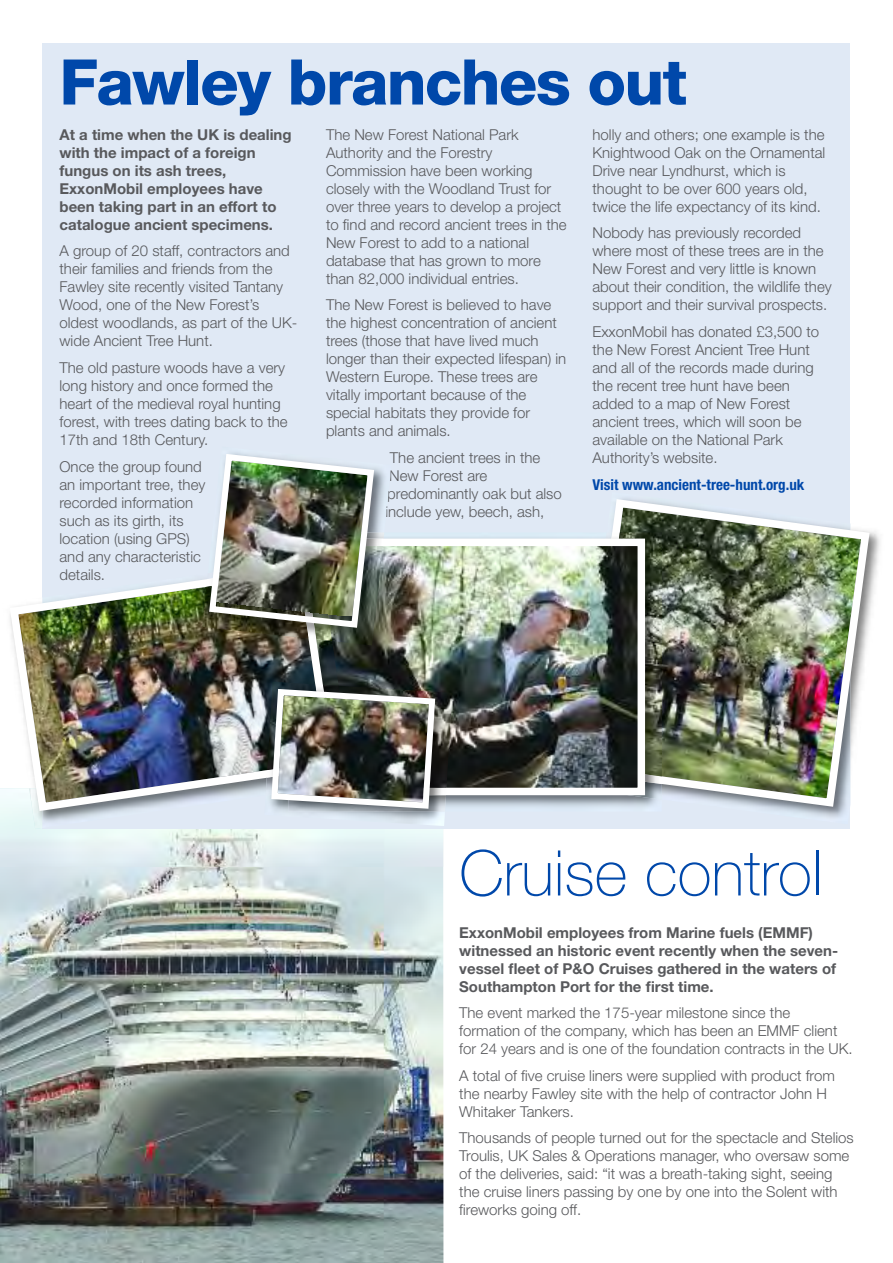
<style>
.page{position:relative;width:893px;height:1263px;background:#fff}
.page>*{position:absolute;margin:0;border:0;box-sizing:border-box;transform-origin:0 0}
.t1{font:800 63px "Helvetica Neue LT Std";letter-spacing:-.025em;color:#0048aa}
.t2{font:100 63px "Helvetica Neue LT Std";color:#0048aa}
.t3{font:300 15px/18px "Helvetica Neue LT Std";color:#58595c}
.t4{font:700 15px/18px "Helvetica Neue LT Std";color:#58595c}
.t5{font:700 condensed 15px "Helvetica Neue LT Std";color:#0048aa}
</style>
<div class="page">
<img style="left:0;top:867px;width:443px;height:396px">
<img style="left:0;top:788px;width:443px;height:79px">
<div style="left:43px;top:43px;width:807px;height:785px;background:#e0e9f5"></div>
<img style="left:874px;top:531px;width:6px;height:58px">
<img style="left:612px;top:498px;width:262px;height:313px">
<img style="left:392px;top:537px;width:270px;height:274px">
<img style="left:573px;top:537px;width:89px;height:263px">
<img style="left:588px;top:532px;width:74px;height:244px">
<img style="left:339px;top:548px;width:297px;height:238px">
<div style="left:295px;top:539px;width:350px;height:256px;border:8px solid #fff"></div>
<img style="left:28px;top:815px;width:15px;height:14px">
<img style="left:6px;top:560px;width:333px;height:255px">
<img style="left:377px;top:469px;width:15px;height:104px">
<img style="left:377px;top:539px;width:7px;height:22px">
<img style="left:302px;top:546px;width:81px;height:99px">
<img style="left:302px;top:631px;width:30px;height:10px">
<img style="left:206px;top:631px;width:110px;height:8px">
<img style="left:202px;top:573px;width:106px;height:65px">
<img style="left:206px;top:453px;width:171px;height:178px">
<img style="left:264px;top:792px;width:181px;height:34px">
<img style="left:438px;top:795px;width:8px;height:16px">
<img style="left:438px;top:788px;width:8px;height:7px">
<img style="left:438px;top:686px;width:14px;height:102px">
<img style="left:266px;top:774px;width:2px;height:21px">
<img style="left:267px;top:682px;width:59px;height:88px">
<img style="left:268px;top:686px;width:170px;height:126px">
<h1 class="t1" style="left:60px;top:60px;width:629px">Fawley branches out</h1>
<p class="t4" style="left:60px;top:127px;width:234px">At a time when the UK is dealing with the impact of a foreign fungus on its ash trees,<br>ExxonMobil employees have been taking part in an effort to catalogue ancient specimens.</p>
<p class="t3" style="left:60px;top:244px;width:239px">A group of 20 staff, contractors and their families and friends from the<br>Fawley site recently visited Tantany<br>Wood, one of the New Forest’s oldest woodlands, as part of the UK&shy;wide Ancient Tree Hunt.</p>
<p class="t3" style="left:60px;top:360px;width:230px">The old pasture woods have a very long history and once formed the heart of the medieval royal hunting forest, with trees dating back to the<br>17th and 18th Century.</p>
<p class="t3" style="left:60px;top:459px;width:147px">Once the group found an important tree, they recorded information such as its girth, its location (using GPS) and any characteristic details.</p>
<p class="t3" style="left:326px;top:127px;width:242px">The New Forest National Park<br>Authority and the Forestry<br>Commission have been working closely with the Woodland Trust for over three years to develop a project to find and record ancient trees in the<br>New Forest to add to a national database that has grown to more than 82,000 individual entries.</p>
<p class="t3" style="left:326px;top:298px;width:242px">The New Forest is believed to have the highest concentration of ancient trees (those that have lived much longer than their expected lifespan) in<br>Western Europe. These trees are vitally important because of the special habitats they provide for plants and animals.</p>
<p class="t3" style="left:385px;top:450px;width:178px;text-indent:5px">The ancient trees in the<br>New Forest are predominantly oak but also include yew, beech, ash,</p>
<p class="t3" style="left:592px;top:127px;width:234px">holly and others; one example is the Knightwood Oak on the Ornamental Drive near Lyndhurst, which is thought to be over 600 years old, twice the life expectancy of its kind.</p>
<p class="t3" style="left:592px;top:226px;width:241px">Nobody has previously recorded where most of these trees are in the New Forest and very little is known about their condition, the wildlife they support and their survival prospects.</p>
<p class="t3" style="left:592px;top:324px;width:228px">ExxonMobil has donated £3,500 to the New Forest Ancient Tree Hunt and all of the records made during the recent tree hunt have been added to a map of New Forest ancient trees, which will soon be available on the National Park<br>Authority’s website.</p>
<p class="t5" style="left:592px;top:479px;width:213px">Visit www.ancient-tree-hunt.org.uk</p>
<h1 class="t2" style="left:459px;top:850px;width:365px">Cruise control</h1>
<p class="t4" style="left:459px;top:925px;width:380px">ExxonMobil employees from Marine fuels (EMMF) witnessed an historic event recently when the seven&shy;vessel fleet of P&amp;O Cruises gathered in the waters of Southampton Port for the first time.</p>
<p class="t3" style="left:459px;top:1005px;width:395px">The event marked the 175-year milestone since the formation of the company, which has been an EMMF client for 24 years and is one of the foundation contracts in the UK.</p>
<p class="t3" style="left:459px;top:1068px;width:377px">A total of five cruise liners were supplied with product from the nearby Fawley site with the help of contractor John H<br>Whitaker Tankers.</p>
<p class="t3" style="left:459px;top:1130px;width:396px">Thousands of people turned out for the spectacle and Stelios Troulis, UK Sales &amp; Operations manager, who oversaw some of the deliveries, said: “it was a breath-taking sight, seeing the cruise liners passing by one by one into the Solent with fireworks going off.</p>
</div>
